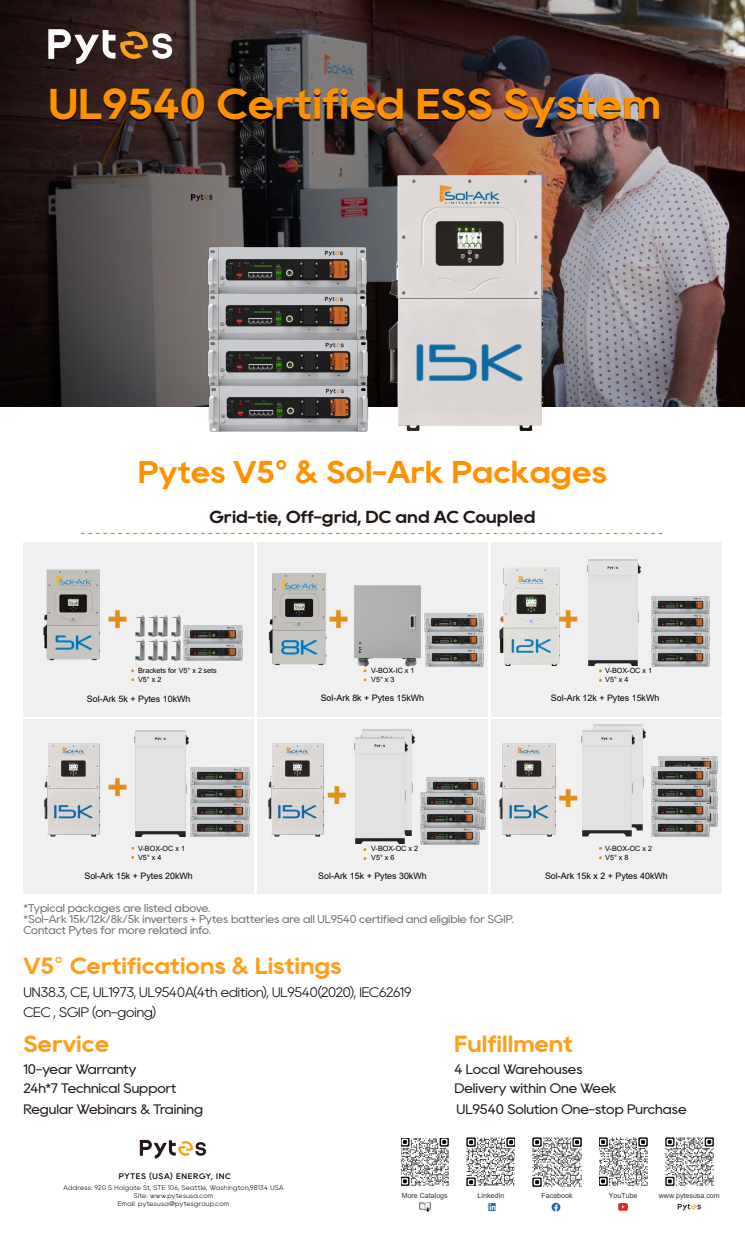
<style>
.page{position:relative;width:745px;height:1233px;background:#fff}
.page>*{position:absolute;margin:0;border:0;box-sizing:border-box;transform-origin:0 0}
.t1{font:700 43.12px "Rany";color:#ff9100}
.t2{font:38.12px "Impact";color:#e48e15}
.t3{font:700 31.38px "Rany";color:#ff9100}
.t4{font:700 23.38px "Rany";color:#ff9e18}
.t5{font:700 17.5px "Rany";color:#231815}
.t6{font:13.75px/19.9px "Rany";color:#231815}
.t7{font:300 13.75px/20px "Rany";color:#000}
.t8{font:11.25px/11.2px "Rany";color:#727171}
.t9{font:8.88px "Arial";color:#000}
.t10{font:500 8.12px "Rany";letter-spacing:.085em;color:#000}
.t11{font:7.25px/9.4px "Arial";color:#000}
.t12{font:7px "Arial";color:#383536}
.t13{font:300 6.75px/8.1px "Rany";letter-spacing:.05em;color:#000;text-align:center}
.s1{font-family:"Arial"}
.s2{font-size:7.38px}
.s3{font-family:"Arial";font-weight:400}
</style>
<div class="page">
<div style="left:491px;top:542px;width:230px;height:174px;background:#f0f0f0"></div>
<div style="left:23px;top:719px;width:231px;height:174px;background:#f0f0f0"></div>
<div style="left:257px;top:719px;width:230px;height:174px;background:#f0f0f0"></div>
<div style="left:257px;top:542px;width:230px;height:174px;background:#f0f0f0"></div>
<img style="left:0;top:0;width:744px;height:406px">
<img style="left:387px;top:175px;width:156px;height:256px">
<img style="left:208px;top:340px;width:160px;height:92px">
<img style="left:207px;top:292px;width:161px;height:48px">
<img style="left:207px;top:246px;width:160px;height:48px">
<svg style="left:48px;top:29px;width:124px;height:35px"></svg>
<svg style="left:81px;top:533px;width:582px;height:1px"></svg>
<div style="left:23px;top:542px;width:231px;height:174px;background:#f0f0f0"></div>
<div style="left:491px;top:719px;width:230px;height:174px;background:#f0f0f0"></div>
<img style="left:43px;top:569px;width:57px;height:92px">
<img style="left:184px;top:626px;width:58px;height:35px">
<img style="left:424px;top:614px;width:59px;height:52px">
<img style="left:426px;top:777px;width:59px;height:52px">
<img style="left:420px;top:792px;width:59px;height:53px">
<img style="left:651px;top:596px;width:58px;height:70px">
<img style="left:499px;top:567px;width:60px;height:99px">
<img style="left:587px;top:559px;width:53px;height:107px">
<img style="left:658px;top:756px;width:58px;height:70px">
<img style="left:651px;top:767px;width:58px;height:69px">
<img style="left:593px;top:724px;width:52px;height:106px">
<img style="left:581px;top:730px;width:53px;height:106px">
<img style="left:190px;top:767px;width:59px;height:70px">
<img style="left:134px;top:730px;width:54px;height:106px">
<img style="left:361px;top:729px;width:53px;height:106px">
<img style="left:354px;top:737px;width:53px;height:106px">
<img style="left:44px;top:744px;width:56px;height:92px">
<img style="left:268px;top:744px;width:56px;height:92px">
<img style="left:499px;top:744px;width:56px;height:92px">
<img style="left:268px;top:573px;width:58px;height:93px">
<img style="left:172px;top:640px;width:8px;height:21px">
<img style="left:159px;top:640px;width:8px;height:21px">
<img style="left:148px;top:640px;width:9px;height:21px">
<img style="left:135px;top:640px;width:9px;height:21px">
<img style="left:172px;top:616px;width:8px;height:21px">
<img style="left:159px;top:616px;width:8px;height:21px">
<img style="left:148px;top:616px;width:9px;height:21px">
<img style="left:135px;top:616px;width:9px;height:21px">
<svg style="left:487px;top:1203px;width:8px;height:8px"></svg>
<img style="left:419px;top:1201px;width:12px;height:11px">
<svg style="left:677px;top:1204px;width:23px;height:6px"></svg>
<svg style="left:618px;top:1204px;width:9px;height:6px"></svg>
<img style="left:401px;top:1138px;width:47px;height:47px">
<img style="left:466px;top:1138px;width:48px;height:48px">
<img style="left:599px;top:1138px;width:48px;height:48px">
<img style="left:665px;top:1137px;width:49px;height:49px">
<img style="left:532px;top:1137px;width:50px;height:50px">
<svg style="left:551px;top:1203px;width:9px;height:8px"></svg>
<svg style="left:140px;top:1140px;width:66px;height:18px"></svg>
<img style="left:354px;top:585px;width:67px;height:82px">
<h1 class="t1" style="left:48px;top:83px;width:614px">UL9540 Certified ESS System</h1>
<h3 class="t3" style="left:138px;top:457px;width:470px">Pytes V5<span class="s1">°</span> &amp; Sol-Ark Packages</h3>
<h3 class="t5" style="left:209px;top:508px;width:327px">Grid-tie, Off-grid, DC and AC Coupled</h3>
<h2 class="t2" style="left:107px;top:589px;width:22px">+</h2>
<p class="t11" style="left:138px;top:666px;width:80px">Brackets for V5° x 2 sets<br>V5° x 2</p>
<h2 class="t2" style="left:328px;top:590px;width:22px">+</h2>
<p class="t11" style="left:371px;top:666px;width:45px">V-BOX-IC x 1</p>
<p class="t11" style="left:371px;top:675px;width:25px">V5° x 3</p>
<h2 class="t2" style="left:558px;top:589px;width:22px">+</h2>
<p class="t11" style="left:604px;top:666px;width:48px">V-BOX-OC x 1<br>V5° x 4</p>
<p class="t9" style="left:87px;top:692px;width:105px">Sol-Ark 5k + Pytes 10kWh</p>
<p class="t9" style="left:550px;top:692px;width:110px">Sol-Ark 12k + Pytes 15kWh</p>
<p class="t9" style="left:320px;top:692px;width:105px">Sol-Ark 8k + Pytes 15kWh</p>
<h2 class="t2" style="left:107px;top:757px;width:22px">+</h2>
<h2 class="t2" style="left:326px;top:765px;width:22px">+</h2>
<h2 class="t2" style="left:558px;top:769px;width:22px">+</h2>
<p class="t11" style="left:138px;top:843px;width:48px">V-BOX-OC x 1<br>V5° x 4</p>
<p class="t9" style="left:84px;top:870px;width:110px">Sol-Ark 15k + Pytes 20kWh</p>
<p class="t11" style="left:371px;top:843px;width:49px">V-BOX-OC <span class="s2">x 2</span></p>
<p class="t11" style="left:371px;top:853px;width:25px">V5° x 6</p>
<p class="t9" style="left:318px;top:870px;width:110px">Sol-Ark 15k + Pytes 30kWh</p>
<p class="t8" style="left:23px;top:903px;width:491px">*Typical packages are listed above.<br>*Sol-Ark 15k/12k/8k/5k inverters + Pytes batteries are all UL9540 certified and eligible for SGIP.<br>Contact Pytes for more related info.</p>
<p class="t11" style="left:604px;top:843px;width:48px">V-BOX-OC x 2<br>V5° x 8</p>
<p class="t9" style="left:544px;top:869px;width:124px">Sol-Ark 15k x 2 + Pytes 40kWh</p>
<h3 class="t4" style="left:23px;top:954px;width:320px">V5<span class="s3">°</span> Certifications &amp; Listings</h3>
<p class="t7" style="left:23px;top:983px;width:389px">UN38.3, CE, UL1973, UL9540A(4th edition), UL9540(2020), IEC62619<br>CEC , SGIP (on-going)</p>
<h3 class="t4" style="left:23px;top:1033px;width:87px">Service</h3>
<h3 class="t4" style="left:454px;top:1033px;width:120px">Fulfillment</h3>
<p class="t6" style="left:23px;top:1060px;width:181px">10-year Warranty<br>24h*7 Technical Support<br>Regular Webinars &amp; Training</p>
<p class="t6" style="left:454px;top:1060px;width:233px">4 Local Warehouses<br>Delivery within One Week<br>UL9540 Solution One-stop Purchase</p>
<p class="t10" style="left:119px;top:1172px;width:113px">PYTES (USA) ENERGY, INC</p>
<p class="t13" style="left:63px;top:1184px;width:221px">Address: 920 S Holgate St, STE 106, Seattle, Washington,98134 USA<br>Site: www.pytesusa.com<br>Email: pytesusa@pytesgroup.com</p>
<p class="t12" style="left:401px;top:1190px;width:47px">More Catalogs</p>
<p class="t12" style="left:477px;top:1190px;width:28px">LinkedIn</p>
<p class="t12" style="left:541px;top:1190px;width:32px">Facebook</p>
<p class="t12" style="left:608px;top:1190px;width:30px">YouTube</p>
<p class="t12" style="left:658px;top:1190px;width:62px">www.pytesusa.com</p>
</div>
